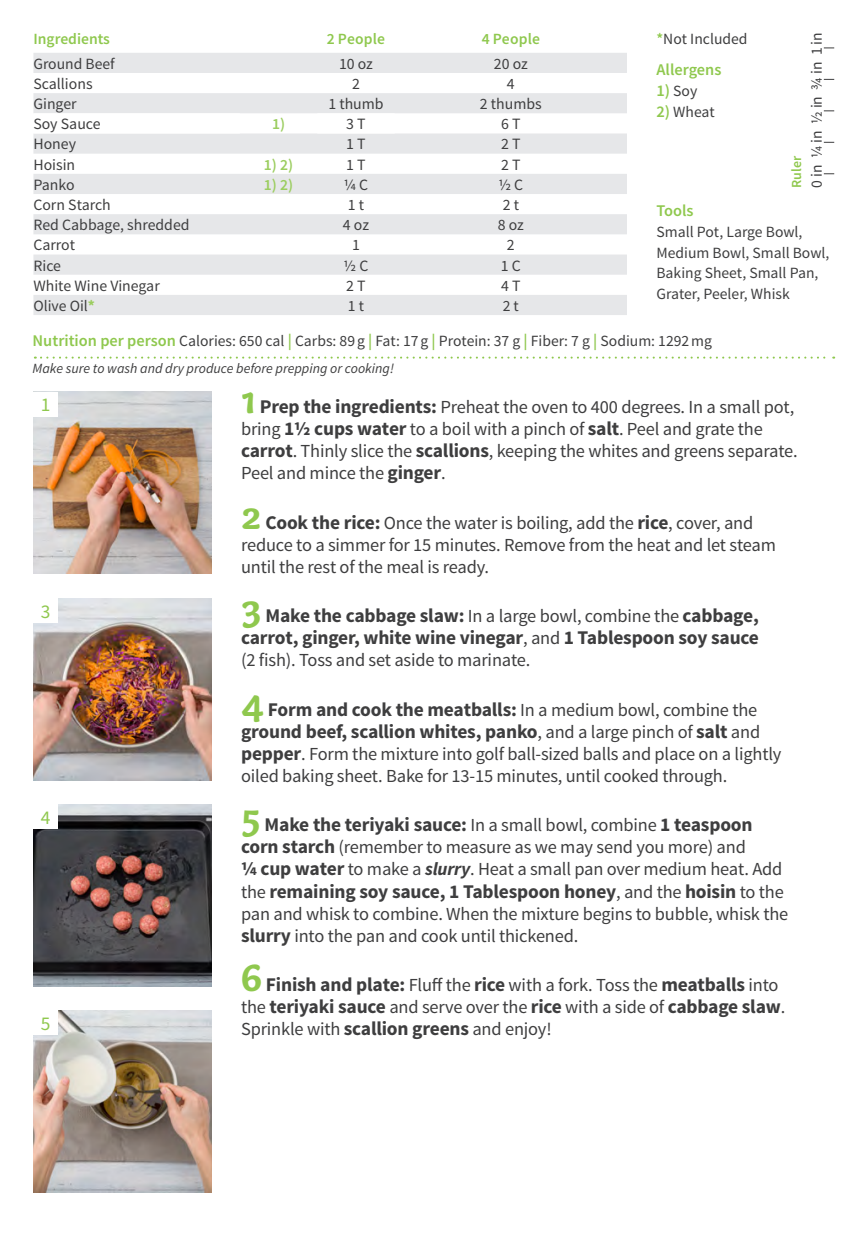
<style>
.page{position:relative;width:868px;height:1236px;background:#fff}
.page>*{position:absolute;margin:0;border:0;box-sizing:border-box;transform-origin:0 0}
.t1{font:700 19.43px/22.1px "Source Sans Pro";letter-spacing:-.01em;color:#3e3e3f}
.t2{font:19.43px "Source Sans Pro";color:#8fc84e}
.t3{font:18.38px/22.1px "Source Sans Pro";letter-spacing:-.01em;color:#3e3e3f}
.t4{font:600 16.28px "Source Sans Pro";color:#8fc84e}
.t5{font:15.75px "Source Sans Pro";color:#3e3e3f}
.t6{font:15.58px/20.8px "Source Sans Pro";color:#3e3e3f}
.t7{font:600 15.58px "Source Sans Pro";color:#8fc84e}
.t8{font:600 15.58px "Source Sans Pro";color:#9bcd5f}
.t9{font:italic 14px "Source Sans Pro";color:#3e3e3f}
.t10{font:600 13.83px "Source Sans Pro";color:#8fc84e}
.s1{font-weight:700;color:#9bcd5f}
.s2{font-weight:600;color:#8fc84e}
.s3{font-weight:600;font-size:16.28px;color:#8fc84e}
.s4{font-family:"Capucine Basic";font-weight:700;font-size:41.12px;color:#8fc84e}
.s5{font-weight:700;font-size:19.43px}
.s6{font-family:"Capucine Basic";font-size:41.12px;color:#8fc84e}
.s7{font-weight:400;font-size:18.38px}
.s8{font-weight:700;font-style:italic}
</style>
<div class="page">
<img style="left:33px;top:391px;width:179px;height:182px">
<img style="left:33px;top:1010px;width:179px;height:182px">
<img style="left:33px;top:598px;width:179px;height:182px">
<img style="left:33px;top:804px;width:179px;height:182px">
<svg style="left:33px;top:53px;width:593px;height:262px;fill:#e6e7e9"></svg>
<svg style="left:33px;top:113px;width:593px;height:61px"></svg>
<svg style="left:33px;top:174px;width:593px;height:101px;fill:#e6e7e9"></svg>
<div style="left:33px;top:391px;width:25px;height:25px;background:#fff"></div>
<div style="left:33px;top:598px;width:25px;height:24px;background:#fff"></div>
<div style="left:33px;top:804px;width:25px;height:24px;background:#fff"></div>
<div style="left:33px;top:1010px;width:25px;height:25px;background:#fff"></div>
<svg style="left:35px;top:356px;width:798px;height:2px"></svg>
<p class="t7" style="left:33px;top:29px;width:78px">Ingredients</p>
<p class="t7" style="left:327px;top:29px;width:60px">2 People</p>
<p class="t7" style="left:481px;top:29px;width:60px">4 People</p>
<p class="t6" style="left:33px;top:53px;width:83px">Ground Beef</p>
<p class="t5" style="left:339px;top:54px;width:35px">10 oz</p>
<p class="t5" style="left:493px;top:54px;width:35px">20 oz</p>
<p class="t5" style="left:33px;top:74px;width:61px">Scallions</p>
<p class="t5" style="left:352px;top:74px;width:9px">2</p>
<p class="t5" style="left:506px;top:74px;width:9px">4</p>
<p class="t5" style="left:33px;top:94px;width:45px">Ginger</p>
<p class="t5" style="left:328px;top:94px;width:57px">1 thumb</p>
<p class="t5" style="left:479px;top:94px;width:63px">2 thumbs</p>
<p class="t5" style="left:33px;top:114px;width:69px">Soy Sauce</p>
<p class="t8" style="left:272px;top:114px;width:15px">1)</p>
<p class="t5" style="left:346px;top:114px;width:21px">3 T</p>
<p class="t5" style="left:501px;top:114px;width:21px">6 T</p>
<p class="t5" style="left:33px;top:134px;width:44px">Honey</p>
<p class="t5" style="left:346px;top:134px;width:21px">1 T</p>
<p class="t5" style="left:501px;top:134px;width:21px">2 T</p>
<p class="t5" style="left:33px;top:155px;width:43px">Hoisin</p>
<p class="t8" style="left:264px;top:154px;width:31px">1) 2)</p>
<p class="t5" style="left:346px;top:155px;width:21px">1 T</p>
<p class="t5" style="left:501px;top:155px;width:21px">2 T</p>
<p class="t5" style="left:33px;top:175px;width:43px">Panko</p>
<p class="t8" style="left:264px;top:174px;width:31px">1) 2)</p>
<p class="t5" style="left:343px;top:175px;width:26px">¼ C</p>
<p class="t5" style="left:498px;top:175px;width:26px">½ C</p>
<p class="t5" style="left:33px;top:195px;width:79px">Corn Starch</p>
<p class="t5" style="left:348px;top:195px;width:18px">1 t</p>
<p class="t5" style="left:502px;top:195px;width:18px">2 t</p>
<p class="t5" style="left:33px;top:215px;width:158px">Red Cabbage, shredded</p>
<p class="t5" style="left:343px;top:215px;width:28px">4 oz</p>
<p class="t5" style="left:497px;top:215px;width:28px">8 oz</p>
<p class="t5" style="left:33px;top:235px;width:43px">Carrot</p>
<p class="t5" style="left:352px;top:235px;width:9px">1</p>
<p class="t5" style="left:506px;top:235px;width:9px">2</p>
<p class="t5" style="left:33px;top:255px;width:29px">Rice</p>
<p class="t5" style="left:343px;top:255px;width:26px">½ C</p>
<p class="t5" style="left:500px;top:255px;width:22px">1 C</p>
<p class="t5" style="left:33px;top:276px;width:128px">White Wine Vinegar</p>
<p class="t5" style="left:346px;top:276px;width:21px">2 T</p>
<p class="t5" style="left:501px;top:276px;width:21px">4 T</p>
<p class="t6" style="left:33px;top:295px;width:63px">Olive Oil<span class="s1">*</span></p>
<p class="t6" style="left:348px;top:295px;width:18px">1 t</p>
<p class="t6" style="left:502px;top:295px;width:18px">2 t</p>
<p class="t6" style="left:656px;top:29px;width:93px"><span class="s2">*</span>Not Included</p>
<p class="t4" style="left:656px;top:59px;width:66px">Allergens</p>
<p class="t6" style="left:656px;top:81px;width:42px"><span class="s3">1)</span> Soy</p>
<p class="t6" style="left:656px;top:102px;width:60px"><span class="s3">2)</span> Wheat</p>
<p class="t10" style="left:787px;top:188px;width:33px;rotate:-90deg">Ruler</p>
<p class="t6" style="left:806px;top:188px;width:157px;rotate:-90deg">0 in ¼ in ½ in ¾ in 1 in</p>
<p class="t4" style="left:656px;top:200px;width:39px">Tools</p>
<p class="t6" style="left:656px;top:221px;width:174px">Small Pot, Large Bowl,<br>Medium Bowl, Small Bowl,<br>Baking Sheet, Small Pan,<br>Grater, Peeler, Whisk</p>
<p class="t6" style="left:33px;top:331px;width:680px"><span class="s3">Nutrition per person</span> Calories: 650 cal <span class="s3">|</span> Carbs: 89g <span class="s3">|</span> Fat: 17g <span class="s3">|</span> Protein: 37 g <span class="s3">|</span> Fiber: 7 g <span class="s3">|</span> Sodium: 1292mg</p>
<p class="t9" style="left:33px;top:360px;width:363px">Make sure to wash and dry produce before prepping or cooking!</p>
<p class="t2" style="left:41px;top:393px;width:11px">1</p>
<p class="t2" style="left:41px;top:599px;width:11px">3</p>
<p class="t2" style="left:41px;top:805px;width:11px">4</p>
<p class="t2" style="left:41px;top:1011px;width:11px">5</p>
<p class="t3" style="left:241px;top:396px;width:558px"><span class="s4">1</span> <span class="s5">Prep the ingredients:</span> Preheat the oven to 400 degrees. In a small pot, bring <span class="s5">1½ cups water</span> to a boil with a pinch of <span class="s5">salt</span>. Peel and grate the <span class="s5">carrot</span>. Thinly slice the <span class="s5">scallions</span>, keeping the whites and greens separate.<br>Peel and mince the <span class="s5">ginger</span>.</p>
<p class="t3" style="left:241px;top:512px;width:536px"><span class="s4">2</span> <span class="s5">Cook the rice:</span> Once the water is boiling, add the <span class="s5">rice</span>, cover, and reduce to a simmer for 15 minutes. Remove from the heat and let steam until the rest of the meal is ready.</p>
<p class="t1" style="left:241px;top:605px;width:519px"><span class="s6">3</span> Make the cabbage slaw: <span class="s7">In a large bowl, combine the</span> cabbage, carrot, ginger, white wine vinegar<span class="s7">, and</span> 1 Tablespoon soy sauce</p>
<p class="t3" style="left:241px;top:649px;width:291px">(2 fish). Toss and set aside to marinate.</p>
<p class="t1" style="left:241px;top:698px;width:520px"><span class="s6">4</span> Form and cook the meatballs: <span class="s7">In a medium bowl, combine the </span>ground beef, scallion whites, panko<span class="s7">, and a large pinch of</span> salt <span class="s7">and</span></p>
<p class="t3" style="left:241px;top:743px;width:541px"><span class="s5">pepper</span>. Form the mixture into golf ball-sized balls and place on a lightly oiled baking sheet. Bake for 13-15 minutes, until cooked through.</p>
<p class="t1" style="left:241px;top:814px;width:513px"><span class="s6">5</span> Make the teriyaki sauce: <span class="s7">In a small bowl, combine</span> 1 teaspoon</p>
<p class="t3" style="left:241px;top:836px;width:542px"><span class="s5">corn starch</span> (remember to measure as we may send you more) and<br><span class="s5">¼ cup water</span> to make a <span class="s8">slurry</span>. Heat a small pan over medium heat. Add</p>
<p class="t1" style="left:241px;top:880px;width:544px"><span class="s7">the</span> remaining soy sauce, 1 Tablespoon honey<span class="s7">, and the</span> hoisin <span class="s7">to the</span></p>
<p class="t3" style="left:241px;top:902px;width:548px">pan and whisk to combine. When the mixture begins to bubble, whisk the <span class="s5">slurry</span> into the pan and cook until thickened.</p>
<p class="t3" style="left:241px;top:974px;width:545px"><span class="s4">6</span> <span class="s5">Finish and plate:</span> Fluff the <span class="s5">rice</span> with a fork. Toss the <span class="s5">meatballs</span> into the <span class="s5">teriyaki sauce</span> and serve over the <span class="s5">rice</span> with a side of <span class="s5">cabbage slaw</span>.<br>Sprinkle with <span class="s5">scallion greens</span> and enjoy!</p>
</div>
